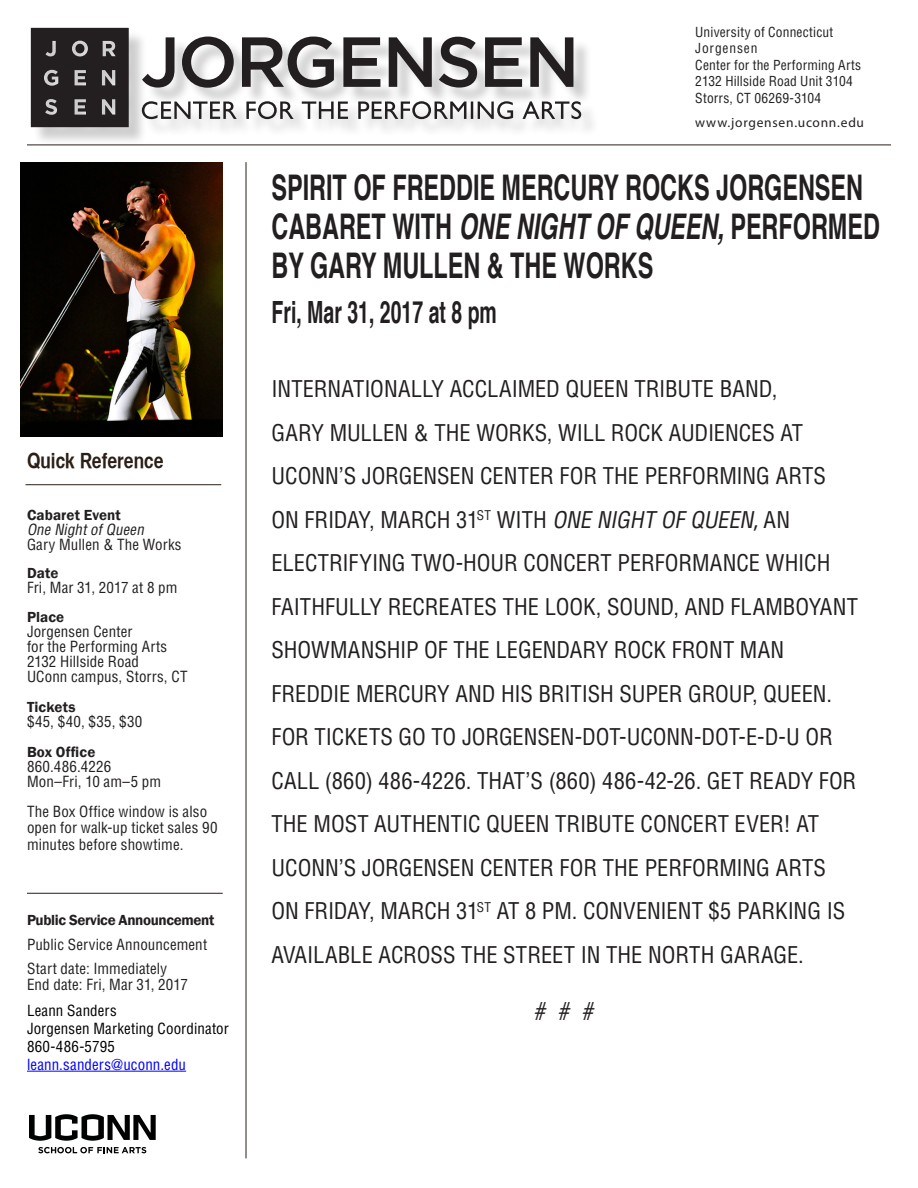
<style>
.page{position:relative;width:918px;height:1188px;background:#fff}
.page>*{position:absolute;margin:0;border:0;box-sizing:border-box;transform-origin:0 0}
.t1{font:700 35.25px/39px "Helvetica";color:#231f20;scale:.66 1}
.t2{font:700 30.6px "Helvetica";color:#231f20;scale:.64 1}
.t3{font:condensed 24px "Helvetica LT Std";color:#231f20}
.t4{font:condensed 22.5px/43.5px "Helvetica LT Std";letter-spacing:-.005em;color:#231f20}
.t5{font:21px "Helvetica CY Bold";color:#2b1e17}
.t6{font:condensed 15px/15px "Helvetica LT Std";letter-spacing:.01em;color:#231f20}
.t7{font:condensed 15px/18px "Helvetica LT Std";letter-spacing:.01em;color:#000}
.t8{font:600 15px "Franklin Gothic";letter-spacing:-.025em;color:#231f20}
.t9{font:condensed 13.5px/16.5px "Helvetica LT Std";letter-spacing:.015em;color:#231f20}
.t10{font:13.5px "Myriad Pro";letter-spacing:.055em;color:#231f20}
.t11{font:condensed 13.5px "Helvetica LT Std";letter-spacing:.06em;color:#231f20}
.s1{font-family:"Franklin Gothic";font-weight:600;font-stretch:normal}
.s2{font-style:italic}
.s3{color:#00f}
.s4{font-family:"Myriad Pro";font-stretch:normal}
</style>
<div class="page">
<hr style="left:27px;top:145px;width:864px;height:1px;background:#2b1e17">
<hr style="left:246px;top:162px;width:1px;height:996px;background:#2b1e17">
<hr style="left:27px;top:1071px;width:159px;height:1px;background:#00f">
<hr style="left:26px;top:484px;width:195px;height:1px;background:#2b1e17">
<hr style="left:27px;top:893px;width:196px;height:1px;background:#2b1e17">
<svg style="left:29px;top:1114px;width:127px;height:27px"></svg>
<svg style="left:38px;top:1147px;width:108px;height:6px"></svg>
<img style="left:21px;top:162px;width:202px;height:274px">
<div style="left:33px;top:30px;width:114px;height:116px;background:#231f20;opacity:.22"></div>
<svg style="left:31px;top:28px;width:98px;height:99px"></svg>
<div style="left:145px;top:104px;width:454px;height:34px;background:#f7f7f7"></div>
<svg style="left:142px;top:101px;width:439px;height:18px"></svg>
<div style="left:145px;top:39px;width:447px;height:67px;background:#231f20;opacity:.22"></div>
<svg style="left:142px;top:37px;width:431px;height:51px"></svg>
<p class="t5" style="left:27px;top:448px;width:138px">Quick Reference</p>
<p class="t6" style="left:27px;top:507px;width:156px"><span class="s1">Cabaret Event<br></span><span class="s2">One NightofQueen<br></span>Gary Mullen &amp; The Works</p>
<p class="t6" style="left:27px;top:565px;width:152px"><span class="s1">Date<br></span>Fri, Mar 31, 2017 at 8 pm</p>
<p class="t6" style="left:27px;top:609px;width:162px"><span class="s1">Place<br></span>Jorgensen Center<br>for the Performing Arts<br>2132 Hillside Road<br>UConn campus, Storrs, CT</p>
<p class="t6" style="left:27px;top:699px;width:117px"><span class="s1">Tickets<br></span>$45, $40, $35, $30</p>
<p class="t6" style="left:27px;top:744px;width:136px"><span class="s1">Box Office<br></span>860.486.4226<br>Mon–Fri, 10 am–5 pm</p>
<p class="t6" style="left:27px;top:803px;width:192px;line-height:16.5px">The Box Office window is also open for walk-up ticket sales 90 minutes before showtime.</p>
<p class="t8" style="left:27px;top:911px;width:189px">Public Service Announcement</p>
<p class="t6" style="left:27px;top:936px;width:182px">Public Service Announcement</p>
<p class="t6" style="left:27px;top:960px;width:162px;line-height:16.5px">Start date: Immediately<br>End date: Fri, Mar 31, 2017</p>
<p class="t7" style="left:27px;top:1001px;width:203px">Leann Sanders<br>Jorgensen Marketing Coordinator<br>860-486-5795 <span class="s3">leann.sanders@uconn.edu</span></p>
<p class="t9" style="left:695px;top:23px;width:140px">University of Connecticut</p>
<p class="t11" style="left:695px;top:40px;width:64px">Jorgensen</p>
<p class="t9" style="left:695px;top:56px;width:168px">Center for the Performing Arts</p>
<p class="t9" style="left:695px;top:73px;width:159px">2132 Hillside Road Unit 3104<br>Storrs, CT 06269-3104</p>
<p class="t10" style="left:695px;top:114px;width:170px">www.jorgensen.uconn.edu</p>
<p class="t1" style="left:272px;top:168px;width:923px">SPIRIT OF FREDDIE MERCURY ROCKS JORGENSEN<br>CABARET WITH <span class="s2">ONE NIGHT OF QUEEN,</span> PERFORMED<br>BY GARY MULLEN &amp; THE WORKS</p>
<p class="t2" style="left:272px;top:287px;width:354px">Fri, Mar 31, 2017 at 8 pm</p>
<p class="t4" style="left:272px;top:367px;width:588px">INTERNATIONALLY ACCLAIMED QUEEN TRIBUTE BAND,<br>GARY MULLEN &amp; THE WORKS, WILL ROCK AUDIENCES AT UCONN’S JORGENSEN CENTER FOR THE PERFORMING ARTS ON FRIDAY, MARCH 31<sup>ST</sup> WITH <span class="s2">ONE NIGHT OF QUEEN</span><span class="s4">,</span> AN ELECTRIFYING TWO-HOUR CONCERT PERFORMANCE WHICH FAITHFULLY RECREATES THE LOOK, SOUND, AND FLAMBOYANT SHOWMANSHIP OF THE LEGENDARY ROCK FRONT MAN FREDDIE MERCURY AND HIS BRITISH SUPER GROUP, QUEEN.<br>FOR TICKETS GO TO JORGENSEN-DOT-UCONN-DOT-E-D-U OR CALL (860) 486-4226. THAT’S (860) 486-42-26. GET READY FOR THE MOST AUTHENTIC QUEEN TRIBUTE CONCERT EVER! AT UCONN’S JORGENSEN CENTER FOR THE PERFORMING ARTS ON FRIDAY, MARCH 31<sup>ST</sup> AT 8 PM. CONVENIENT $5 PARKING IS AVAILABLE ACROSS THE STREET IN THE NORTH GARAGE.</p>
<p class="t3" style="left:535px;top:996px;width:61px"># # #</p>
</div>
